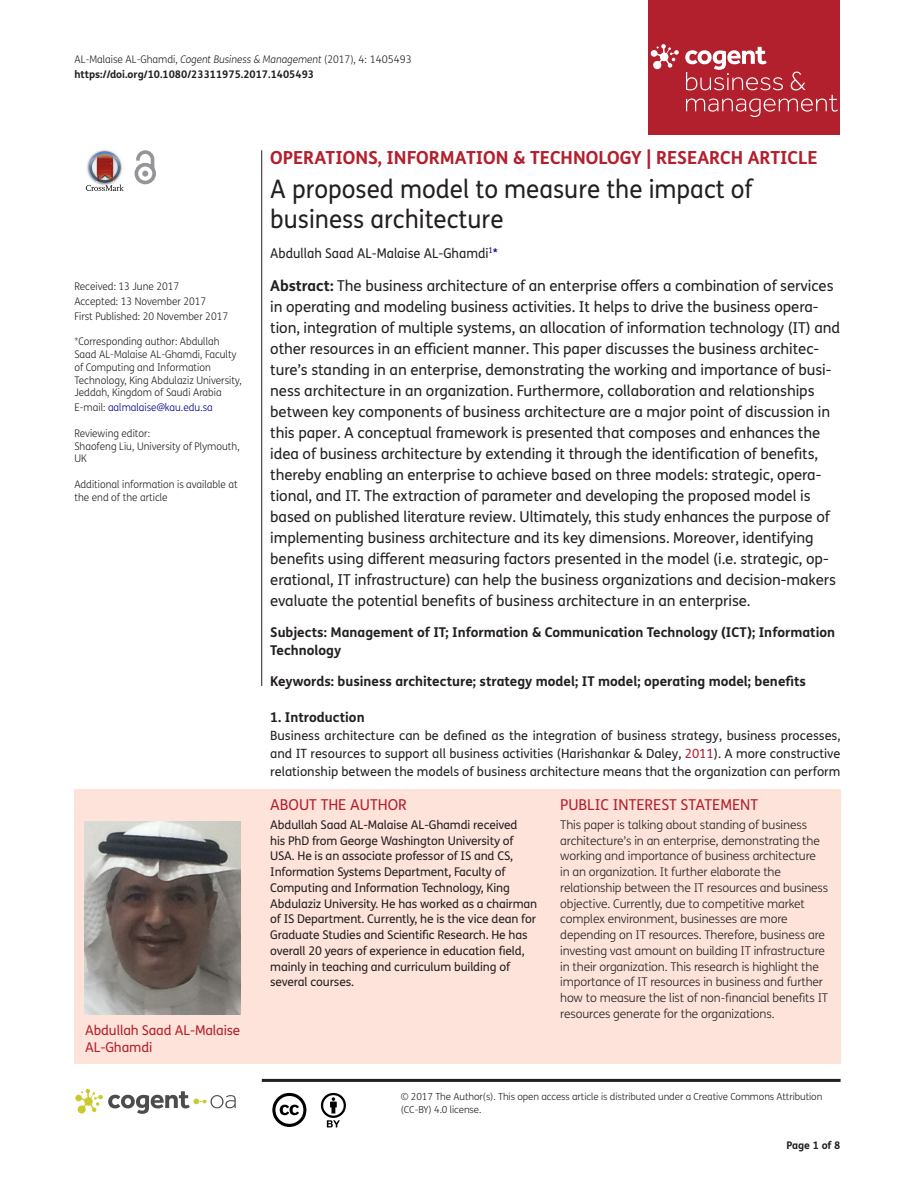
<style>
.page{position:relative;width:915px;height:1191px;background:#fff}
.page>*{position:absolute;margin:0;border:0;box-sizing:border-box;transform-origin:0 0}
.t1{font:25.5px/30px "FS Me Pro";color:#231f20;scale:.95 1}
.t2{font:700 18px "FS Me Pro";color:#b3202d}
.t3{font:15px/21px "FS Me Pro";letter-spacing:-.005em;color:#231f20}
.t4{font:15px "FS Me Pro";color:#b3202d}
.t5{font:700 13.5px/18px "FS Me Pro";color:#231f20}
.t6{font:13.5px "FS Me Pro";color:#231f20;scale:.95 1}
.t7{font:13.5px/16.5px "FS Me Pro";letter-spacing:-.01em;color:#b3202d}
.t8{font:12.75px/18px "FS Me Pro";color:#231f20;text-align:justify}
.t9{font:300 12px/15.8px "FS Me Pro";letter-spacing:-.01em;color:#231f20}
.t10{font:12px/15.8px "FS Me Pro";letter-spacing:-.01em;color:#231f20}
.t11{font:300 10.5px/12.8px "FS Me Pro";color:#231f20;scale:.95 1}
.t12{font:700 10.5px/15px "FS Me Pro";color:#231f20}
.t13{font:300 10.5px "FS Me Pro";color:#000080;scale:.95 1}
.t14{font:300 9.75px/12.8px "FS Me Pro";letter-spacing:-.01em;color:#231f20}
.s1{font-weight:300}
.s2{font-weight:300;font-style:italic}
.s3{color:#231f20}
.s4{color:#000080}
.s5{font-weight:700}
.s6{color:#b3202d}
</style>
<div class="page">
<div style="left:648px;top:0;width:192px;height:134px;background:#b3202d"></div>
<svg style="left:650px;top:44px;width:28px;height:25px"></svg>
<svg style="left:685px;top:47px;width:152px;height:70px"></svg>
<div style="left:74px;top:789px;width:766px;height:274px;background:#fde3da"></div>
<svg style="left:86px;top:151px;width:38px;height:40px"></svg>
<svg style="left:134px;top:150px;width:22px;height:34px"></svg>
<hr style="left:261px;top:150px;width:1px;height:536px;background:#231f20">
<hr style="left:262px;top:1078px;width:578px;height:3px;background:#231f20">
<svg style="left:75px;top:1089px;width:161px;height:24px"></svg>
<svg style="left:272px;top:1093px;width:34px;height:34px"></svg>
<svg style="left:321px;top:1093px;width:25px;height:34px"></svg>
<img style="left:85px;top:821px;width:155px;height:193px">
<p class="t12" style="left:74px;top:51px;width:339px"><span class="s1">AL-Malaise AL-Ghamdi,</span> <span class="s2">Cogent Business &amp; Management</span> <span class="s1">(2017), 4: 1405493 </span>https://doi.org/10.1080/23311975.2017.1405493</p>
<p class="t11" style="left:74px;top:279px;width:163px;line-height:14.9px">Received: 13 June 2017<br>Accepted: 13 November 2017<br>First Published: 20 November 2017</p>
<p class="t11" style="left:74px;top:335px;width:177px">*Corresponding author: Abdullah Saad AL-Malaise AL-Ghamdi, Faculty of Computing and Information Technology, King Abdulaziz University, Jeddah, Kingdom of Saudi Arabia</p>
<p class="t13" style="left:74px;top:400px;width:147px"><span class="s3">E-mail:</span> aalmalaise@kau.edu.sa</p>
<p class="t11" style="left:74px;top:426px;width:175px">Reviewing editor:<br>Shaofeng Liu, University of Plymouth,<br>UK</p>
<p class="t11" style="left:74px;top:477px;width:173px">Additional information is available at the end of the article</p>
<p class="t7" style="left:85px;top:1022px;width:156px">Abdullah Saad AL-Malaise<br>AL-Ghamdi</p>
<p class="t2" style="left:270px;top:143px;width:548px">OPERATIONS, INFORMATION &amp; TECHNOLOGY | RESEARCH ARTICLE</p>
<h1 class="t1" style="left:270px;top:174px;width:509px">A proposed model to measure the impact of business architecture</h1>
<p class="t6" style="left:270px;top:243px;width:241px">Abdullah Saad AL-Malaise AL-Ghamdi<sup>1</sup><span class="s4">*</span></p>
<p class="t3" style="left:270px;top:275px;width:571px"><span class="s5">Abstract:</span> The business architecture of an enterprise offers a combination of services in operating and modeling business activities. It helps to drive the business opera&shy;tion, integration of multiple systems, an allocation of information technology (IT) and other resources in an efficient manner. This paper discusses the business architec&shy;ture’s standing in an enterprise, demonstrating the working and importance of busi&shy;ness architecture in an organization. Furthermore, collaboration and relationships between key components of business architecture are a major point of discussion in this paper. A conceptual framework is presented that composes and enhances the idea of business architecture by extending it through the identification of benefits, thereby enabling an enterprise to achieve based on three models: strategic, opera&shy;tional, and IT. The extraction of parameter and developing the proposed model is based on published literature review. Ultimately, this study enhances the purpose of implementing business architecture and its key dimensions. Moreover, identifying benefits using different measuring factors presented in the model (i.e. strategic, op&shy;erational, IT infrastructure) can help the business organizations and decision-makers evaluate the potential benefits of business architecture in an enterprise.</p>
<p class="t5" style="left:270px;top:623px;width:566px">Subjects: Management of IT; Information &amp; Communication Technology (ICT); Information<br>Technology</p>
<p class="t5" style="left:270px;top:671px;width:537px">Keywords: business architecture; strategy model; IT model; operating model; benefits</p>
<p class="t5" style="left:270px;top:707px;width:96px">1. Introduction</p>
<p class="t8" style="left:270px;top:726px;width:571px">Business architecture can be defined as the integration of business strategy, business processes, and IT resources to support all business activities (Harishankar &amp; Daley, <span class="s6">2011</span>). A more constructive relationship between the models of business architecture means that the organization can perform</p>
<p class="t4" style="left:270px;top:794px;width:138px">ABOUT THE AUTHOR</p>
<p class="t10" style="left:270px;top:816px;width:268px">Abdullah Saad AL-Malaise AL-Ghamdi received<br>his PhD from George Washington University of USA. He is an associate professor of IS and CS, Information Systems Department, Faculty of Computing and Information Technology, King Abdulaziz University. He has worked as a chairman of IS Department. Currently, he is the vice dean for Graduate Studies and Scientific Research. He has overall 20 years of experience in education field, mainly in teaching and curriculum building of several courses.</p>
<p class="t4" style="left:560px;top:794px;width:199px">PUBLIC INTEREST STATEMENT</p>
<p class="t9" style="left:560px;top:816px;width:269px">This paper is talking about standing of business architecture’s in an enterprise, demonstrating the working and importance of business architecture in an organization. It further elaborate the relationship between the IT resources and business objective. Currently, due to competitive market complex environment, businesses are more depending on IT resources. Therefore, business are investing vast amount on building IT infrastructure in their organization. This research is highlight the importance of IT resources in business and further how to measure the list of non-financial benefits IT resources generate for the organizations.</p>
<p class="t14" style="left:400px;top:1090px;width:423px">© 2017 The Author(s). This open access article is distributed under a Creative Commons Attribution (CC-BY) 4.0 license.</p>
<p class="t12" style="left:786px;top:1137px;width:56px">Page 1 of 8</p>
</div>
